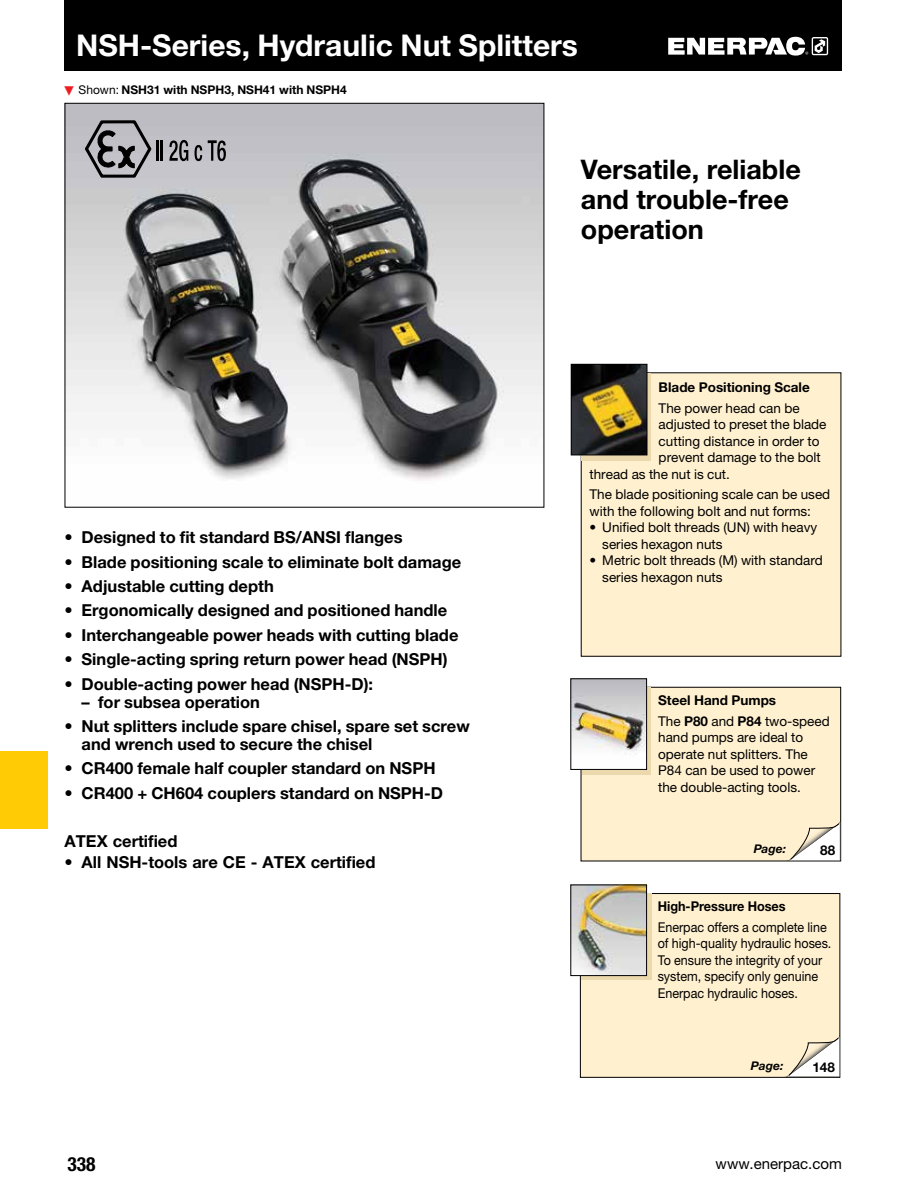
<style>
.page{position:relative;width:918px;height:1188px;background:#fff}
.page>*{position:absolute;margin:0;border:0;box-sizing:border-box;transform-origin:0 0}
.t1{font:700 30px "Helvetica Neue LTW1 G";color:#fff}
.t2{font:700 27px/30px "Helvetica Neue LTW1 G";color:#000}
.t3{font:700 condensed 19.5px "Helvetica Neue LTW1 G";color:#000}
.t4{font:700 16.5px/18px "Helvetica Neue LTW1 G";color:#000}
.t5{font:15px "Helvetica Neue LTW1 G";color:#000}
.t6{font:13.5px/16.5px "Helvetica Neue LTW1 G";color:#000}
.t7{font:13.5px/16.5px "Helvetica Neue LTW1 G";color:#000;scale:.93 1}
.t8{font:700 13.5px/20.7px "Helvetica Neue LTW1 G";color:#000}
.t9{font:700 13.5px "Helvetica Neue LTW1 G";color:#000;scale:.94 1}
.t10{font:700 12px "Helvetica Neue LTW1 G";color:#000}
.t11{font:italic 700 12px "Helvetica Neue LTW1 G";color:#000}
.s1{color:#ed1d24}
.s2{font-weight:400}
</style>
<div class="page">
<div style="left:0;top:751px;width:47px;height:77px;background:#ffcb05"></div>
<img style="left:67px;top:105px;width:475px;height:375px">
<svg style="left:85px;top:120px;width:69px;height:58px;background:#8b8a8e"></svg>
<hr style="left:156px;top:140px;width:2px;height:21px;background:#000">
<hr style="left:161px;top:140px;width:2px;height:21px;background:#000">
<svg style="left:169px;top:140px;width:19px;height:21px"></svg>
<svg style="left:195px;top:145px;width:7px;height:16px"></svg>
<svg style="left:208px;top:140px;width:18px;height:21px"></svg>
<div style="left:581px;top:373px;width:260px;height:283px;background:#fff1d0"></div>
<svg style="left:582px;top:373px;width:69px;height:87px"></svg>
<img style="left:573px;top:366px;width:72px;height:87px">
<div style="left:571px;top:364px;width:76px;height:91px;border:1px solid #000"></div>
<div style="left:581px;top:687px;width:260px;height:174px;background:#fff1d0"></div>
<div style="left:582px;top:688px;width:69px;height:87px;background:linear-gradient(to right,#ebd9ad,#ebd9ad)"></div>
<img style="left:572px;top:680px;width:73px;height:88px">
<div style="left:570px;top:678px;width:77px;height:92px;border:1px solid #000"></div>
<div style="left:580px;top:893px;width:260px;height:185px;background:#fff1d0;border:1px solid #000"></div>
<div style="left:581px;top:894px;width:71px;height:86px;background:linear-gradient(to right,#dfcea4,#e0cfa5)"></div>
<img style="left:572px;top:887px;width:73px;height:87px">
<div style="left:570px;top:885px;width:77px;height:91px;border:1px solid #000"></div>
<svg style="left:784px;top:1033px;width:56px;height:45px"></svg>
<svg style="left:786px;top:821px;width:54px;height:41px"></svg>
<div style="left:64px;top:0;width:778px;height:71px;background:#000"></div>
<svg style="left:668px;top:37px;width:160px;height:19px"></svg>
<h1 class="t1" style="left:76px;top:27px;width:503px">NSH-Series, Hydraulic Nut Splitters</h1>
<p class="t10" style="left:63px;top:83px;width:285px"><span class="s1">▼</span> <span class="s2">Shown:</span> NSH31 with NSPH3, NSH41 with NSPH4</p>
<p class="t4" style="left:65px;top:528px;width:340px">• Designed to fit standard BS/ANSI flanges</p>
<p class="t4" style="left:65px;top:553px;width:398px">• Blade positioning scale to eliminate bolt damage</p>
<p class="t4" style="left:65px;top:577px;width:211px">• Adjustable cutting depth</p>
<p class="t4" style="left:65px;top:602px;width:384px">• Ergonomically designed and positioned handle</p>
<p class="t4" style="left:65px;top:626px;width:395px">• Interchangeable power heads with cutting blade</p>
<p class="t4" style="left:65px;top:650px;width:385px">• Single-acting spring return power head (NSPH)</p>
<p class="t4" style="left:65px;top:675px;width:310px">• Double-acting power head (NSPH-D):</p>
<p class="t4" style="left:82px;top:693px;width:180px">– for subsea operation</p>
<p class="t4" style="left:82px;top:717px;width:390px;text-indent:-17px">• Nut splitters include spare chisel, spare set screw and wrench used to secure the chisel</p>
<p class="t4" style="left:65px;top:759px;width:372px">• CR400 female half coupler standard on NSPH</p>
<p class="t4" style="left:65px;top:784px;width:380px">• CR400 + CH604 couplers standard on NSPH-D</p>
<p class="t4" style="left:65px;top:832px;width:114px">ATEX certified</p>
<p class="t4" style="left:65px;top:853px;width:312px">• All NSH-tools are CE - ATEX certified</p>
<h2 class="t2" style="left:581px;top:154px;width:222px">Versatile, reliable and trouble-free operation</h2>
<p class="t8" style="left:659px;top:377px;width:153px">Blade Positioning Scale</p>
<p class="t6" style="left:659px;top:399px;width:143px">The power head can be</p>
<p class="t6" style="left:659px;top:416px;width:169px">adjusted to preset the blade</p>
<p class="t6" style="left:659px;top:432px;width:162px">cutting distance in order to</p>
<p class="t6" style="left:659px;top:449px;width:164px">prevent damage to the bolt</p>
<p class="t6" style="left:590px;top:465px;width:142px">thread as the nut is cut.</p>
<p class="t6" style="left:590px;top:486px;width:242px">The blade positioning scale can be used with the following bolt and nut forms:</p>
<p class="t6" style="left:602px;top:519px;width:216px;text-indent:-13px">• Unified bolt threads (UN) with heavy series hexagon nuts</p>
<p class="t6" style="left:602px;top:552px;width:222px;text-indent:-13px">• Metric bolt threads (M) with standard series hexagon nuts</p>
<p class="t8" style="left:658px;top:690px;width:173px">Steel Hand Pumps<br><span class="s2">The</span> P80 <span class="s2">and</span> P84 <span class="s2">two-speed</span></p>
<p class="t6" style="left:658px;top:729px;width:158px">hand pumps are ideal to operate nut splitters. The<br>P84 can be used to power the double-acting tools.</p>
<p class="t11" style="left:754px;top:842px;width:34px">Page:</p>
<p class="t8" style="left:820px;top:839px;width:17px">88</p>
<p class="t9" style="left:658px;top:898px;width:138px">High-Pressure Hoses</p>
<p class="t7" style="left:658px;top:919px;width:188px">Enerpac offers a complete line of high-quality hydraulic hoses.<br>To ensure the integrity of your system, specify only genuine<br>Enerpac hydraulic hoses.</p>
<p class="t11" style="left:751px;top:1058px;width:34px">Page:</p>
<p class="t8" style="left:812px;top:1057px;width:24px">148</p>
<p class="t3" style="left:68px;top:1153px;width:30px">338</p>
<p class="t5" style="left:716px;top:1154px;width:128px">www.enerpac.com</p>
</div>
